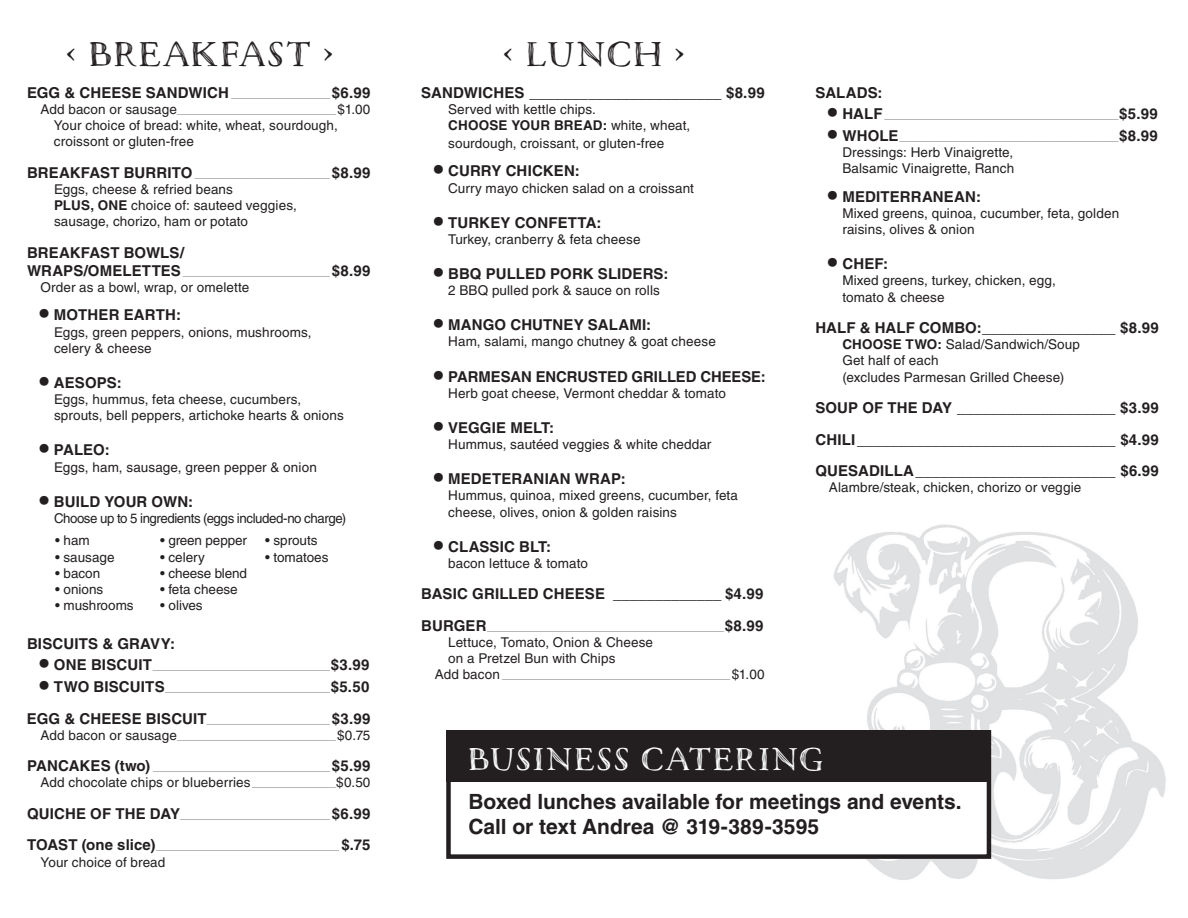
<style>
.page{position:relative;width:1188px;height:918px;background:#fff}
.page>*{position:absolute;margin:0;border:0;box-sizing:border-box;transform-origin:0 0}
.t1{font:36px "Macarons Bold Sketch";letter-spacing:.075em;color:#231f20}
.t2{font:33px "Macarons Bold Sketch";letter-spacing:.065em;color:#fff}
.t3{font:700 21px/25.2px "Helvetica LT Std";letter-spacing:-.005em;color:#231f20}
.t4{font:700 15px/31.5px "Helvetica LT Std";letter-spacing:.005em;color:#231f20}
.t5{font:13.5px/16.2px "Helvetica LT Std";letter-spacing:.01em;color:#231f20}
.t6{font:13.5px "Helvetica LT Std";letter-spacing:-.03em;color:#231f20}
.t7{font:13.5px "Helvetica LT Std";letter-spacing:-.01em;color:#231f20}
.t8{font:300 6px "Myriad Pro";color:#231f20}
.s1{font-weight:700}
.s2{font-size:27px}
</style>
<div class="page">
<img style="left:833px;top:524px;width:333px;height:356px">
<div style="left:448px;top:733px;width:541px;height:124px;background:#fff"></div>
<div style="left:446px;top:730px;width:545px;height:129px;border:4px solid #231f20"></div>
<div style="left:446px;top:730px;width:545px;height:52px;background:#231f20"></div>
<h1 class="t1" style="left:67px;top:32px;width:267px">‹ BREAKFAST ›</h1>
<p class="t4" style="left:27px;top:76px;width:204px">EGG &amp; CHEESE SANDWICH</p>
<p class="t8" style="left:231px;top:92px;width:100px">_________________________________</p>
<p class="t4" style="left:332px;top:76px;width:40px">$6.99</p>
<p class="t5" style="left:54px;top:101px;width:318px;text-indent:284px">$1.00<br>Your choice of bread: white, wheat, sourdough, croissont or gluten-free</p>
<p class="t4" style="left:27px;top:156px;width:167px">BREAKFAST BURRITO</p>
<p class="t8" style="left:195px;top:172px;width:137px">_____________________________________________</p>
<p class="t5" style="left:40px;top:101px;width:138px">Add bacon or sausage</p>
<p class="t8" style="left:177px;top:108px;width:160px">_____________________________________________________</p>
<p class="t4" style="left:332px;top:156px;width:40px">$8.99</p>
<p class="t5" style="left:54px;top:181px;width:244px">Eggs, cheese &amp; refried beans<br><span class="s1">PLUS, ONE</span> choice of: sauteed veggies, sausage, chorizo, ham or potato</p>
<p class="t4" style="left:27px;top:243px;width:159px;line-height:18px">BREAKFAST BOWLS/<br>WRAPS/OMELETTES</p>
<p class="t8" style="left:183px;top:270px;width:148px">_________________________________________________</p>
<p class="t4" style="left:332px;top:255px;width:40px">$8.99</p>
<p class="t5" style="left:40px;top:279px;width:210px">Order as a bowl, wrap, or omelette</p>
<p class="t4" style="left:40px;top:299px;width:143px"><span class="s2">•</span> MOTHER EARTH:</p>
<p class="t5" style="left:54px;top:324px;width:259px">Eggs, green peppers, onions, mushrooms, celery &amp; cheese</p>
<p class="t4" style="left:40px;top:367px;width:84px"><span class="s2">•</span> AESOPS:</p>
<p class="t5" style="left:54px;top:391px;width:291px">Eggs, hummus, feta cheese, cucumbers, sprouts, bell peppers, artichoke hearts &amp; onions</p>
<p class="t4" style="left:40px;top:434px;width:72px"><span class="s2">•</span> PALEO:</p>
<p class="t5" style="left:54px;top:459px;width:264px">Eggs, ham, sausage, green pepper &amp; onion</p>
<p class="t4" style="left:40px;top:485px;width:155px"><span class="s2">•</span> BUILD YOUR OWN:</p>
<p class="t6" style="left:54px;top:510px;width:294px">Choose up to 5 ingredients (eggs included-no charge)</p>
<p class="t5" style="left:55px;top:533px;width:36px">• ham</p>
<p class="t5" style="left:55px;top:549px;width:61px">• sausage</p>
<p class="t5" style="left:55px;top:565px;width:47px">• bacon</p>
<p class="t5" style="left:55px;top:581px;width:50px">• onions</p>
<p class="t5" style="left:55px;top:597px;width:80px">• mushrooms</p>
<p class="t7" style="left:160px;top:533px;width:88px">• green pepper</p>
<p class="t5" style="left:160px;top:549px;width:46px">• celery</p>
<p class="t7" style="left:160px;top:565px;width:88px">• cheese blend</p>
<p class="t5" style="left:160px;top:581px;width:79px">• feta cheese</p>
<p class="t5" style="left:160px;top:597px;width:44px">• olives</p>
<p class="t5" style="left:265px;top:533px;width:54px">• sprouts</p>
<p class="t5" style="left:265px;top:549px;width:65px">• tomatoes</p>
<p class="t4" style="left:27px;top:628px;width:150px">BISCUITS &amp; GRAVY:</p>
<p class="t4" style="left:40px;top:649px;width:114px"><span class="s2">•</span> ONE BISCUIT</p>
<p class="t8" style="left:153px;top:665px;width:178px">___________________________________________________________</p>
<p class="t4" style="left:331px;top:649px;width:40px">$3.99</p>
<p class="t4" style="left:331px;top:671px;width:40px">$5.50</p>
<p class="t4" style="left:40px;top:671px;width:127px"><span class="s2">•</span> TWO BISCUITS</p>
<p class="t8" style="left:165px;top:686px;width:166px">_______________________________________________________</p>
<p class="t4" style="left:332px;top:702px;width:40px">$3.99</p>
<p class="t4" style="left:27px;top:702px;width:181px">EGG &amp; CHEESE BISCUIT</p>
<p class="t8" style="left:207px;top:718px;width:124px">_________________________________________</p>
<p class="t5" style="left:40px;top:727px;width:138px">Add bacon or sausage</p>
<p class="t8" style="left:177px;top:734px;width:160px">_____________________________________________________</p>
<p class="t5" style="left:337px;top:727px;width:35px">$0.75</p>
<p class="t4" style="left:27px;top:750px;width:125px">PANCAKES (two)</p>
<p class="t8" style="left:153px;top:766px;width:178px">___________________________________________________________</p>
<p class="t4" style="left:332px;top:750px;width:40px">$5.99</p>
<p class="t5" style="left:40px;top:775px;width:212px">Add chocolate chips or blueberries</p>
<p class="t8" style="left:252px;top:782px;width:85px">____________________________</p>
<p class="t5" style="left:336px;top:775px;width:36px">$0.50</p>
<p class="t4" style="left:27px;top:798px;width:155px">QUICHE OF THE DAY</p>
<p class="t8" style="left:180px;top:813px;width:151px">__________________________________________________</p>
<p class="t4" style="left:332px;top:798px;width:40px">$6.99</p>
<p class="t4" style="left:341px;top:829px;width:31px">$.75</p>
<p class="t4" style="left:27px;top:829px;width:130px">TOAST (one slice)</p>
<p class="t8" style="left:156px;top:845px;width:185px">_____________________________________________________________</p>
<p class="t5" style="left:40px;top:854px;width:126px">Your choice of bread</p>
<h1 class="t1" style="left:504px;top:32px;width:181px">‹ LUNCH ›</h1>
<p class="t4" style="left:421px;top:76px;width:345px">SANDWICHES _______________________ $8.99</p>
<p class="t5" style="left:448px;top:101px;width:244px">Served with kettle chips.<br><span class="s1">CHOOSE YOUR BREAD:</span> white, wheat,</p>
<p class="t5" style="left:448px;top:135px;width:218px">sourdough, croissant, or gluten-free</p>
<p class="t4" style="left:434px;top:155px;width:148px"><span class="s2">•</span> CURRY CHICKEN:</p>
<p class="t5" style="left:448px;top:180px;width:247px">Curry mayo chicken salad on a croissant</p>
<p class="t4" style="left:434px;top:206px;width:169px"><span class="s2">•</span> TURKEY CONFETTA:</p>
<p class="t5" style="left:448px;top:231px;width:194px">Turkey, cranberry &amp; feta cheese</p>
<p class="t4" style="left:434px;top:258px;width:236px"><span class="s2">•</span> BBQ PULLED PORK SLIDERS:</p>
<p class="t5" style="left:448px;top:282px;width:213px">2 BBQ pulled pork &amp; sauce on rolls</p>
<p class="t4" style="left:434px;top:309px;width:219px"><span class="s2">•</span> MANGO CHUTNEY SALAMI:</p>
<p class="t5" style="left:448px;top:334px;width:269px">Ham, salami, mango chutney &amp; goat cheese</p>
<p class="t4" style="left:434px;top:360px;width:334px"><span class="s2">•</span> PARMESAN ENCRUSTED GRILLED CHEESE:</p>
<p class="t5" style="left:448px;top:385px;width:279px">Herb goat cheese, Vermont cheddar &amp; tomato</p>
<p class="t4" style="left:434px;top:412px;width:122px"><span class="s2">•</span> VEGGIE MELT:</p>
<p class="t5" style="left:448px;top:436px;width:265px">Hummus, sautéed veggies &amp; white cheddar</p>
<p class="t4" style="left:434px;top:463px;width:194px"><span class="s2">•</span> MEDETERANIAN WRAP:</p>
<p class="t5" style="left:448px;top:488px;width:291px">Hummus, quinoa, mixed greens, cucumber, feta cheese, olives, onion &amp; golden raisins</p>
<p class="t4" style="left:434px;top:530px;width:119px"><span class="s2">•</span> CLASSIC BLT:</p>
<p class="t5" style="left:448px;top:555px;width:141px">bacon lettuce &amp; tomato</p>
<p class="t4" style="left:421px;top:578px;width:344px">BASIC GRILLED CHEESE _____________ $4.99<br>BURGER</p>
<p class="t8" style="left:487px;top:625px;width:239px">_______________________________________________________________________________</p>
<p class="t4" style="left:725px;top:610px;width:40px">$8.99</p>
<p class="t5" style="left:448px;top:634px;width:206px">Lettuce, Tomato, Onion &amp; Cheese</p>
<p class="t5" style="left:448px;top:650px;width:169px">on a Pretzel Bun with Chips</p>
<p class="t5" style="left:435px;top:667px;width:67px">Add bacon</p>
<p class="t8" style="left:502px;top:674px;width:229px">____________________________________________________________________________</p>
<p class="t5" style="left:732px;top:667px;width:35px">$1.00</p>
<p class="t4" style="left:815px;top:76px;width:69px">SALADS:</p>
<p class="t4" style="left:828px;top:98px;width:56px"><span class="s2">•</span> HALF</p>
<p class="t4" style="left:1119px;top:98px;width:40px">$5.99</p>
<p class="t8" style="left:884px;top:114px;width:235px">______________________________________________________________________________</p>
<p class="t4" style="left:1119px;top:120px;width:40px">$8.99</p>
<p class="t4" style="left:828px;top:120px;width:72px"><span class="s2">•</span> WHOLE</p>
<p class="t8" style="left:899px;top:135px;width:220px">_________________________________________________________________________</p>
<p class="t5" style="left:842px;top:144px;width:173px">Dressings: Herb Vinaigrette,<br>Balsamic Vinaigrette, Ranch</p>
<p class="t4" style="left:828px;top:180px;width:155px"><span class="s2">•</span> MEDITERRANEAN:</p>
<p class="t5" style="left:842px;top:205px;width:278px">Mixed greens, quinoa, cucumber, feta, golden raisins, olives &amp; onion</p>
<p class="t4" style="left:828px;top:248px;width:62px"><span class="s2">•</span> CHEF:</p>
<p class="t5" style="left:842px;top:272px;width:215px">Mixed greens, turkey, chicken, egg, tomato &amp; cheese</p>
<p class="t4" style="left:815px;top:312px;width:345px">HALF &amp; HALF COMBO: ________________ $8.99</p>
<p class="t5" style="left:842px;top:336px;width:239px"><span class="s1">CHOOSE TWO:</span> Salad/Sandwich/Soup<br>Get half of each<br>(excludes Parmesan Grilled Cheese)</p>
<p class="t4" style="left:815px;top:392px;width:345px;text-align:justify">SOUP OF THE DAY ___________________ $3.99<br>CHILI _______________________________ $4.99<br>QUESADILLA ________________________ $6.99</p>
<p class="t5" style="left:829px;top:479px;width:254px">Alambre/steak, chicken, chorizo or veggie</p>
<h2 class="t2" style="left:468px;top:739px;width:357px">BUSINESS CATERING</h2>
<h3 class="t3" style="left:468px;top:788px;width:495px">Boxed lunches available for meetings and events.<br>Call or text Andrea @ 319-389-3595</h3>
</div>
